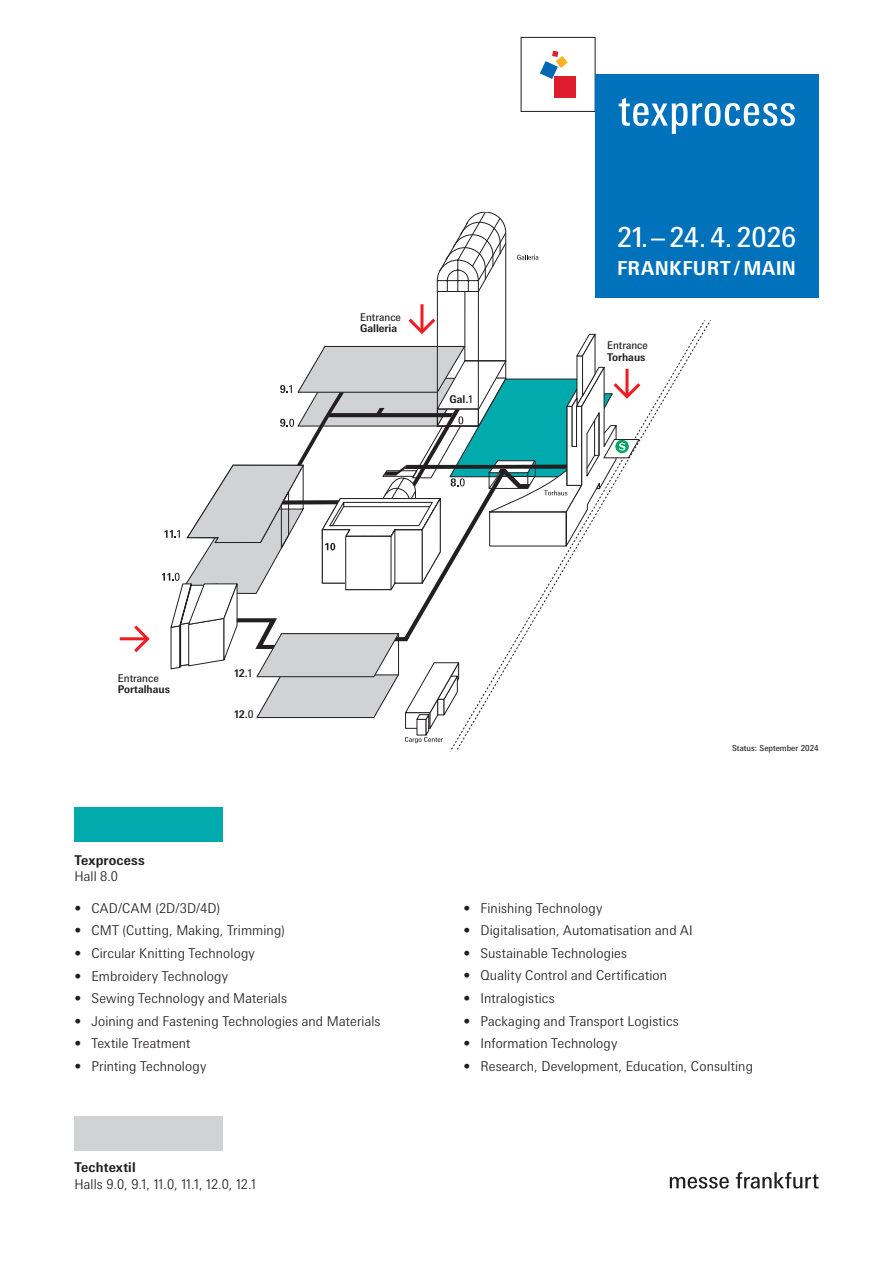
<style>
.page{position:relative;width:893px;height:1263px;background:#fff}
.page>*{position:absolute;margin:0;border:0;box-sizing:border-box;transform-origin:0 0}
.t1{font:27.75px "Messe Univers";color:#fff}
.t2{font:700 19.35px "Messe Univers";letter-spacing:.03em;color:#fff}
.t3{font:300 13.5px "Messe Univers";letter-spacing:.005em;color:#231f20}
.t4{font:700 13.5px "Messe Univers";letter-spacing:.01em;color:#231f20}
.t5{font:700 10.65px "Messe Univers";color:#231f20}
.t6{font:10.65px "Messe Univers";color:#231f20}
.t7{font:8.25px "Messe Univers";color:#231f20}
.s1{font-weight:400}
</style>
<div class="page">
<div style="left:554px;top:76px;width:22px;height:22px;background:#e01c2f"></div>
<svg style="left:540px;top:51px;width:28px;height:28px"></svg>
<div style="left:521px;top:37px;width:74px;height:75px;border:1px solid #231f20"></div>
<svg style="left:670px;top:1177px;width:59px;height:11px"></svg>
<svg style="left:736px;top:1172px;width:83px;height:16px"></svg>
<div style="left:595px;top:74px;width:224px;height:224px;background:#0072bc"></div>
<svg style="left:619px;top:98px;width:176px;height:36px"></svg>
<div style="left:74px;top:808px;width:149px;height:34px;background:#00aaad"></div>
<div style="left:74px;top:1116px;width:149px;height:34px;background:#d1d2d4"></div>
<svg style="left:120px;top:625px;width:30px;height:27px"></svg>
<svg style="left:517px;top:255px;width:21px;height:5px"></svg>
<svg style="left:437px;top:212px;width:69px;height:80px"></svg>
<svg style="left:162px;top:304px;width:478px;height:439px"></svg>
<p class="t6" style="left:360px;top:310px;width:42px">Entrance</p>
<p class="t5" style="left:360px;top:322px;width:39px">Galleria</p>
<p class="t5" style="left:450px;top:392px;width:24px">Gal.<span class="s1">1</span></p>
<h1 class="t1" style="left:617px;top:220px;width:181px">21.– 24.4. 2026</h1>
<h2 class="t2" style="left:617px;top:256px;width:181px">FRANKFURT / MAIN</h2>
<p class="t6" style="left:607px;top:339px;width:42px">Entrance</p>
<p class="t5" style="left:607px;top:350px;width:40px">Torhaus</p>
<p class="t6" style="left:118px;top:671px;width:42px">Entrance</p>
<p class="t5" style="left:118px;top:683px;width:54px">Portalhaus</p>
<p class="t4" style="left:74px;top:851px;width:72px">Texprocess</p>
<p class="t3" style="left:74px;top:867px;width:45px">Hall 8.0</p>
<p class="t5" style="left:235px;top:667px;width:19px">12.<span class="s1">1</span></p>
<p class="t5" style="left:235px;top:707px;width:21px">12.<span class="s1">0</span></p>
<p class="t3" style="left:74px;top:900px;width:147px">• CAD/CAM (2D/3D/4D)</p>
<p class="t3" style="left:74px;top:922px;width:212px">• CMT (Cutting, Making, Trimming)</p>
<p class="t3" style="left:74px;top:945px;width:182px">• Circular Knitting Technology</p>
<p class="t3" style="left:74px;top:967px;width:155px">• Embroidery Technology</p>
<p class="t3" style="left:74px;top:990px;width:214px">• Sewing Technology and Materials</p>
<p class="t3" style="left:74px;top:1012px;width:308px">• Joining and Fastening Technologies and Materials</p>
<p class="t3" style="left:74px;top:1035px;width:118px">• Textile Treatment</p>
<p class="t3" style="left:74px;top:1058px;width:134px">• Printing Technology</p>
<p class="t4" style="left:74px;top:1159px;width:63px">Techtextil</p>
<p class="t3" style="left:74px;top:1175px;width:183px">Halls 9.0, 9.1, 11.0, 11.1, 12.0, 12.1</p>
<p class="t7" style="left:732px;top:743px;width:88px">Status: September 2024</p>
<p class="t3" style="left:463px;top:899px;width:140px">• Finishing Technology</p>
<p class="t3" style="left:463px;top:922px;width:231px">• Digitalisation, Automatisation and AI</p>
<p class="t3" style="left:463px;top:945px;width:165px">• Sustainable Technologies</p>
<p class="t3" style="left:463px;top:967px;width:205px">• Quality Control and Certification</p>
<p class="t3" style="left:463px;top:990px;width:93px">• Intralogistics</p>
<p class="t3" style="left:463px;top:1012px;width:217px">• Packaging and Transport Logistics</p>
<p class="t3" style="left:463px;top:1035px;width:156px">• Information Technology</p>
<p class="t3" style="left:463px;top:1057px;width:291px">• Research, Development, Education, Consulting</p>
</div>
